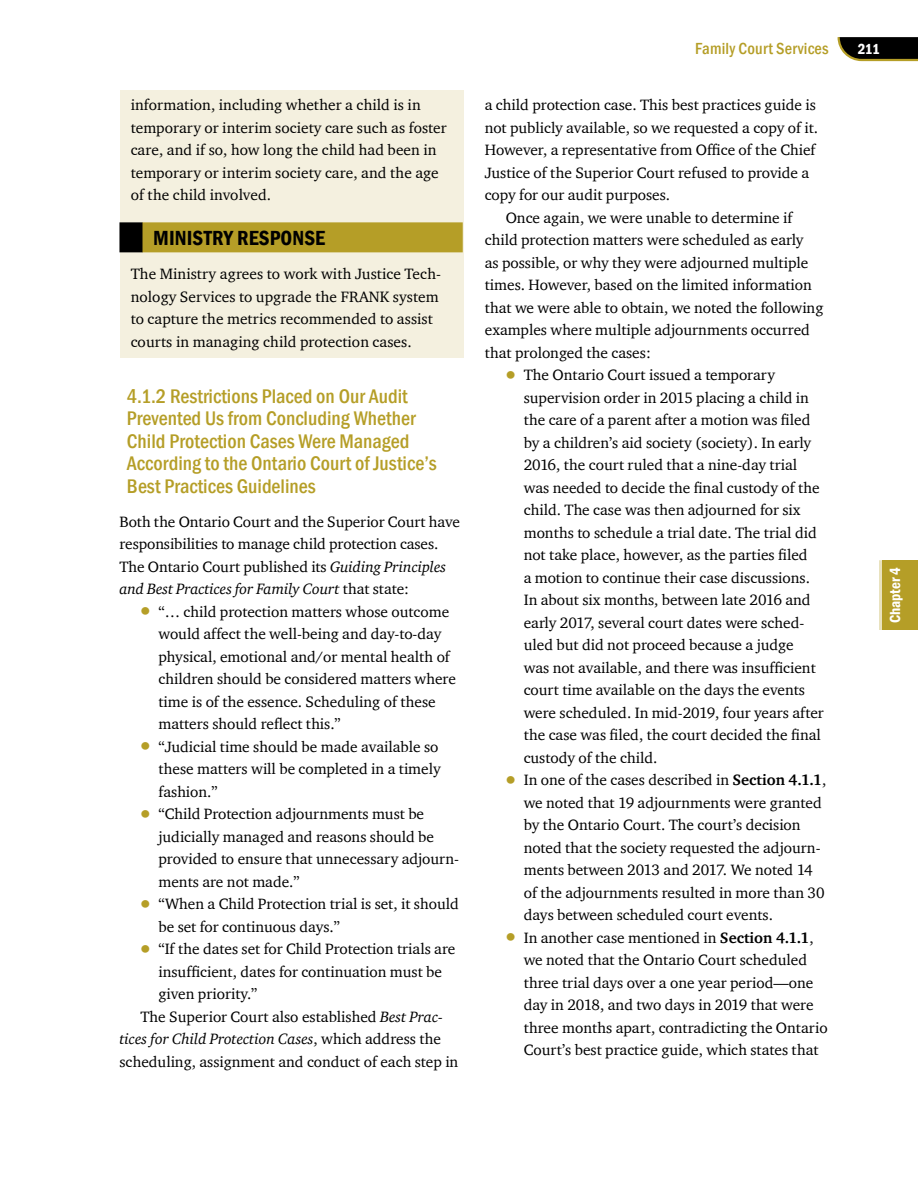
<style>
.page{position:relative;width:918px;height:1188px;background:#fff}
.page>*{position:absolute;margin:0;border:0;box-sizing:border-box;transform-origin:0 0}
.t1{font:600 condensed 21px "Franklin Gothic";letter-spacing:.005em;color:#000}
.t2{font:500 condensed 20.25px/22.5px "Franklin Gothic";color:#b59e27}
.t3{font:500 condensed 16.5px "Franklin Gothic";letter-spacing:.01em;color:#b59e27}
.t4{font:15.3px/22.5px "Charter ITC";color:#000}
.t5{font:italic 15.3px "Charter ITC";color:#000}
.t6{font:600 condensed 15px "Franklin Gothic";color:#fff}
.s1{font-style:italic}
.s2{font-size:27px;color:#b59e27}
.s3{font-style:normal}
.s4{font-weight:700}
</style>
<div class="page">
<div style="left:882px;top:560px;width:36px;height:70px;background:#b59e27"></div>
<hr style="left:879px;top:560px;width:3px;height:70px;background:#e9e2be">
<svg style="left:837px;top:37px;width:81px;height:25px;background:#2d2b1f"></svg>
<div style="left:121px;top:90px;width:343px;height:268px;background:#f4f0df"></div>
<div style="left:142px;top:222px;width:321px;height:30px;background:#b59e27"></div>
<div style="left:119px;top:222px;width:24px;height:30px;background:#000"></div>
<p class="t4" style="left:131px;top:93px;width:318px">information, including whether a child is in temporary or interim society care such as foster care, and if so, how long the child had been in temporary or interim society care, and the age of the child involved.</p>
<h1 class="t1" style="left:153px;top:223px;width:174px">MINISTRY RESPONSE</h1>
<p class="t4" style="left:131px;top:262px;width:312px">The Ministry agrees to work with Justice Tech&shy;nology Services to upgrade the FRANK system to capture the metrics recommended to assist courts in managing child protection cases.</p>
<h2 class="t2" style="left:127px;top:385px;width:311px">4.1.2 Restrictions Placed on Our Audit Prevented Us from Concluding Whether Child Protection Cases Were Managed According to the Ontario Court of Justice’s Best Practices Guidelines</h2>
<p class="t4" style="left:119px;top:510px;width:342px">Both the Ontario Court and the Superior Court have responsibilities to manage child protection cases.<br>The Ontario Court published its <span class="s1">Guiding Principles and Best Practices for Family Court</span> that state:</p>
<p class="t4" style="left:158px;top:600px;width:299px;text-indent:-21px"><span class="s2">•</span> “… child protection matters whose outcome would affect the well-being and day-to-day physical, emotional and/or mental health of children should be considered matters where time is of the essence. Scheduling of these matters should reflect this.”</p>
<p class="t4" style="left:158px;top:735px;width:284px;text-indent:-21px"><span class="s2">•</span> “Judicial time should be made available so these matters will be completed in a timely fashion.”</p>
<p class="t4" style="left:158px;top:802px;width:302px;text-indent:-21px"><span class="s2">•</span> “Child Protection adjournments must be judicially managed and reasons should be provided to ensure that unnecessary adjourn&shy;ments are not made.”</p>
<p class="t4" style="left:158px;top:892px;width:302px;text-indent:-21px"><span class="s2">•</span> “When a Child Protection trial is set, it should be set for continuous days.”</p>
<p class="t4" style="left:137px;top:937px;width:319px"><span class="s2">•</span> “If the dates set for Child Protection trials are</p>
<p class="t4" style="left:158px;top:960px;width:285px">insufficient, dates for continuation must be</p>
<p class="t4" style="left:158px;top:982px;width:101px">given priority.”</p>
<p class="t4" style="left:140px;top:1005px;width:304px">The Superior Court also established <span class="s1">Best Prac-</span></p>
<p class="t5" style="left:119px;top:1029px;width:323px">tices for Child Protection Cases<span class="s3">, which address the</span></p>
<p class="t4" style="left:119px;top:1050px;width:340px">scheduling, assignment and conduct of each step in</p>
<p class="t3" style="left:695px;top:38px;width:135px">Family Court Services</p>
<p class="t6" style="left:858px;top:39px;width:24px">211</p>
<p class="t4" style="left:485px;top:93px;width:333px">a child protection case. This best practices guide is</p>
<p class="t4" style="left:485px;top:116px;width:335px">not publicly available, so we requested a copy of it.</p>
<p class="t4" style="left:485px;top:138px;width:332px">However, a representative from Office of the Chief</p>
<p class="t4" style="left:485px;top:161px;width:326px">Justice of the Superior Court refused to provide a</p>
<p class="t4" style="left:485px;top:183px;width:187px">copy for our audit purposes.</p>
<p class="t4" style="left:506px;top:206px;width:288px">Once again, we were unable to determine if</p>
<p class="t4" style="left:485px;top:228px;width:320px">child protection matters were scheduled as early</p>
<p class="t4" style="left:485px;top:251px;width:325px">as possible, or why they were adjourned multiple</p>
<p class="t4" style="left:485px;top:273px;width:329px">times. However, based on the limited information</p>
<p class="t4" style="left:485px;top:296px;width:340px">that we were able to obtain, we noted the following</p>
<p class="t4" style="left:485px;top:318px;width:327px">examples where multiple adjournments occurred</p>
<p class="t4" style="left:485px;top:341px;width:168px">that prolonged the cases:</p>
<p class="t4" style="left:524px;top:363px;width:302px;text-indent:-21px"><span class="s2">•</span> The Ontario Court issued a temporary supervision order in 2015 placing a child in the care of a parent after a motion was filed by a children’s aid society (society). In early 2016, the court ruled that a nine-day trial was needed to decide the final custody of the child. The case was then adjourned for six months to schedule a trial date. The trial did not take place, however, as the parties filed<br>a motion to continue their case discussions.<br>In about six months, between late 2016 and early 2017, several court dates were sched&shy;uled but did not proceed because a judge<br>was not available, and there was insufficient court time available on the days the events were scheduled. In mid-2019, four years after the case was filed, the court decided the final custody of the child.</p>
<p class="t4" style="left:524px;top:768px;width:304px;text-indent:-21px"><span class="s2">•</span> In one of the cases described in <span class="s4">Section 4.1.1</span>, we noted that 19 adjournments were granted by the Ontario Court. The court’s decision noted that the society requested the adjourn&shy;ments between 2013 and 2017. We noted 14 of the adjournments resulted in more than 30 days between scheduled court events.</p>
<p class="t4" style="left:524px;top:926px;width:305px;text-indent:-21px"><span class="s2">•</span> In another case mentioned in <span class="s4">Section 4.1.1</span>, we noted that the Ontario Court scheduled three trial days over a one year period—one day in 2018, and two days in 2019 that were three months apart, contradicting the Ontario Court’s best practice guide, which states that</p>
<p class="t6" style="left:885px;top:623px;width:58px;rotate:-90deg">Chapter 4</p>
</div>
